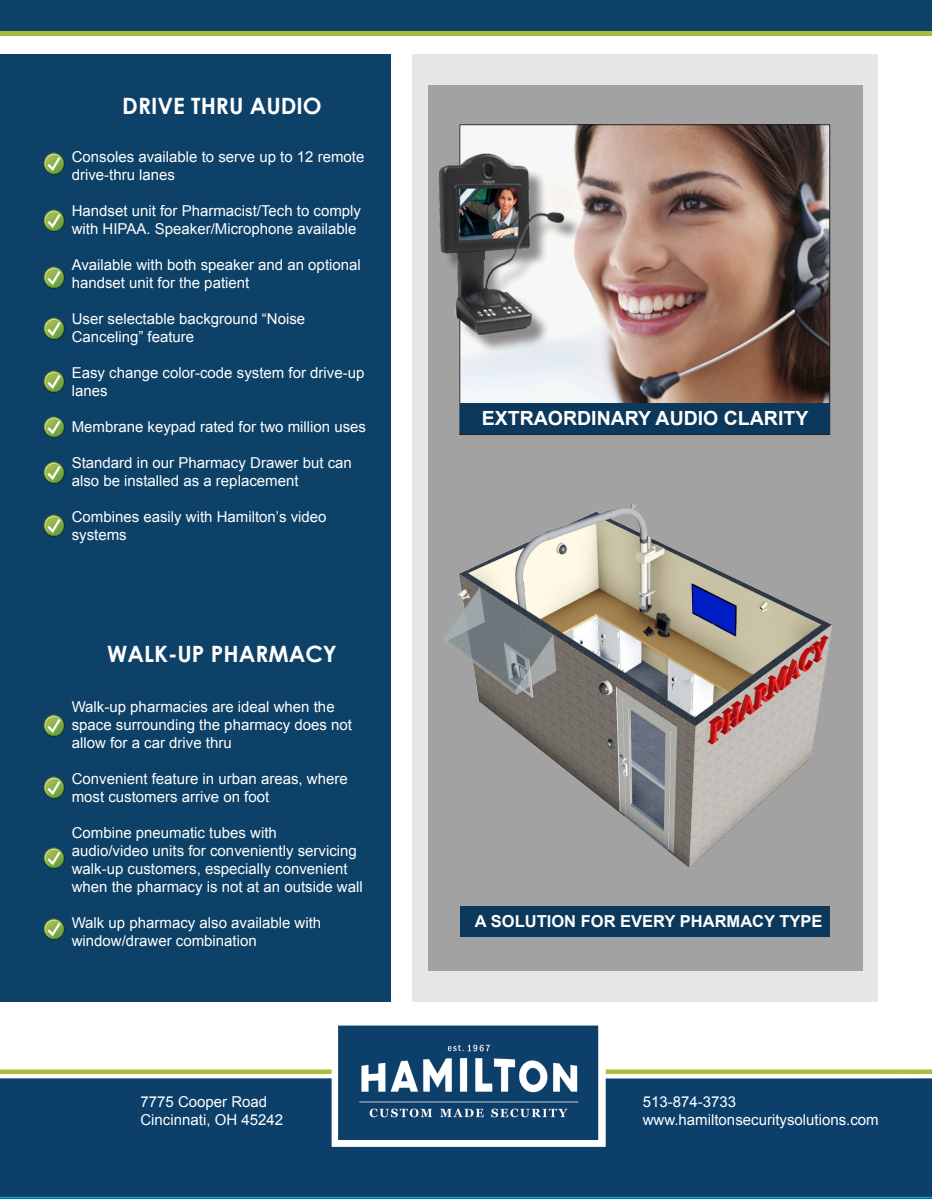
<style>
.page{position:relative;width:932px;height:1199px;background:#fff}
.page>*{position:absolute;margin:0;border:0;box-sizing:border-box;transform-origin:0 0}
.t1{font:700 22.5px "Century Gothic";color:#fff}
.t2{font:700 19.5px "Arial";color:#fff}
.t3{font:700 16.5px "Arial";color:#fff}
.t4{font:15px/18px "Arial";color:#fff}
</style>
<div class="page">
<div style="left:413px;top:54px;width:465px;height:947px;background:#e6e6e6"></div>
<div style="left:428px;top:85px;width:435px;height:886px;background:#a2a2a2"></div>
<img style="left:0;top:1025px;width:932px;height:174px">
<div style="left:0;top:0;width:932px;height:31px;background:#0d4367"></div>
<hr style="left:0;top:31px;width:932px;height:4px;background:#a6bd43">
<img style="left:444px;top:504px;width:389px;height:364px">
<div style="left:0;top:54px;width:390px;height:947px;background:#0d4168"></div>
<img style="left:43px;top:153px;width:22px;height:21px">
<img style="left:43px;top:210px;width:22px;height:21px">
<img style="left:43px;top:266px;width:22px;height:22px">
<img style="left:43px;top:317px;width:22px;height:22px">
<img style="left:43px;top:370px;width:22px;height:22px">
<img style="left:43px;top:416px;width:22px;height:22px">
<img style="left:43px;top:462px;width:22px;height:21px">
<img style="left:43px;top:515px;width:22px;height:21px">
<img style="left:43px;top:715px;width:22px;height:21px">
<img style="left:43px;top:776px;width:22px;height:22px">
<img style="left:43px;top:847px;width:22px;height:22px">
<img style="left:43px;top:918px;width:22px;height:22px">
<div style="left:460px;top:906px;width:369px;height:31px;background:#0c385c"></div>
<img style="left:461px;top:126px;width:366px;height:277px">
<div style="left:442px;top:156px;width:140px;height:198px;background:#231f20;opacity:.5"></div>
<img style="left:438px;top:139px;width:187px;height:202px">
<div style="left:460px;top:403px;width:369px;height:31px;background:#0c385c"></div>
<p class="t1" style="left:122px;top:91px;width:201px">DRIVE THRU AUDIO</p>
<p class="t4" style="left:72px;top:148px;width:294px">Consoles available to serve up to 12 remote drive-thru lanes</p>
<p class="t4" style="left:72px;top:202px;width:291px">Handset unit for Pharmacist/Tech to comply with HIPAA. Speaker/Microphone available</p>
<p class="t4" style="left:72px;top:256px;width:291px">Available with both speaker and an optional handset unit for the patient</p>
<p class="t4" style="left:72px;top:310px;width:235px">User selectable background “Noise<br>Canceling” feature</p>
<p class="t4" style="left:72px;top:364px;width:294px">Easy change color-code system for drive-up lanes</p>
<p class="t4" style="left:72px;top:418px;width:296px">Membrane keypad rated for two million uses</p>
<p class="t4" style="left:72px;top:454px;width:282px">Standard in our Pharmacy Drawer but can also be installed as a replacement</p>
<p class="t4" style="left:72px;top:508px;width:256px">Combines easily with Hamilton’s video systems</p>
<p class="t1" style="left:107px;top:639px;width:231px">WALK-UP PHARMACY</p>
<p class="t4" style="left:72px;top:697px;width:282px">Walk-up pharmacies are ideal when the space surrounding the pharmacy does not allow for a car drive thru</p>
<p class="t4" style="left:72px;top:769px;width:277px">Convenient feature in urban areas, where most customers arrive on foot</p>
<p class="t4" style="left:72px;top:823px;width:292px">Combine pneumatic tubes with<br>audio/video units for conveniently servicing walk-up customers, especially convenient when the pharmacy is not at an outside wall</p>
<p class="t4" style="left:72px;top:913px;width:251px">Walk up pharmacy also available with window/drawer combination</p>
<p class="t2" style="left:482px;top:405px;width:328px">EXTRAORDINARY AUDIO CLARITY</p>
<p class="t3" style="left:475px;top:910px;width:349px">A SOLUTION FOR EVERY PHARMACY TYPE</p>
<p class="t4" style="left:140px;top:1092px;width:144px">7775 Cooper Road<br>Cincinnati, OH 45242</p>
<p class="t4" style="left:642px;top:1092px;width:237px">513-874-3733 www.hamiltonsecuritysolutions.com</p>
</div>
